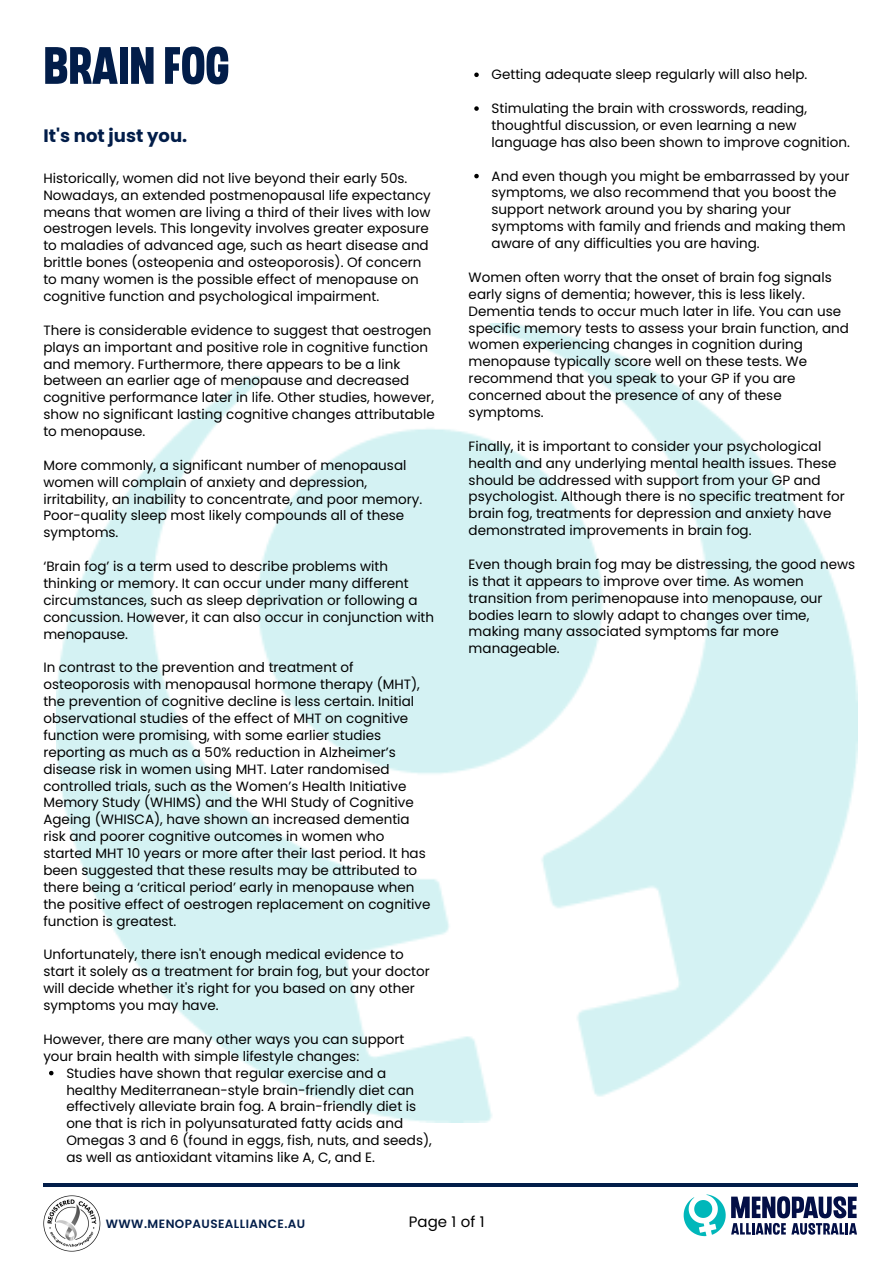
<style>
.page{position:relative;width:894px;height:1264px;background:#fff}
.page>*{position:absolute;margin:0;border:0;box-sizing:border-box;transform-origin:0 0}
.t1{font:52.5px "CHEDROS";color:#021d49}
.t2{font:700 18px "Poppins";color:#021d49}
.t3{font:15px "Poppins";color:#000}
.t4{font:13.5px/16.8px "Poppins";color:#000}
.t5{font:600 12px "Poppins";letter-spacing:.035em;color:#021d49}
</style>
<div class="page">
<svg style="left:731px;top:1196px;width:125px;height:38px"></svg>
<svg style="left:683px;top:1194px;width:42px;height:42px"></svg>
<hr style="left:43px;top:1183px;width:814px;height:4px;background:#021d49">
<img style="left:56px;top:323px;width:801px;height:799px">
<img style="left:43px;top:1195px;width:58px;height:57px">
<svg style="left:49px;top:1070px;width:4px;height:5px"></svg>
<svg style="left:474px;top:73px;width:4px;height:4px"></svg>
<svg style="left:474px;top:106px;width:4px;height:5px"></svg>
<svg style="left:474px;top:174px;width:4px;height:4px"></svg>
<p class="t1" style="left:43px;top:44px;width:187px">BRAIN FOG</p>
<p class="t2" style="left:43px;top:123px;width:145px">It's not just you.</p>
<p class="t4" style="left:43px;top:170px;width:389px">Historically, women did not live beyond their early 50s.<br>Nowadays, an extended postmenopausal life expectancy means that women are living a third of their lives with low oestrogen levels. This longevity involves greater exposure to maladies of advanced age, such as heart disease and brittle bones (osteopenia and osteoporosis). Of concern to many women is the possible effect of menopause on cognitive function and psychological impairment.</p>
<p class="t4" style="left:43px;top:321px;width:393px">There is considerable evidence to suggest that oestrogen plays an important and positive role in cognitive function and memory. Furthermore, there appears to be a link between an earlier age of menopause and decreased cognitive performance later in life. Other studies, however, show no significant lasting cognitive changes attributable to menopause.</p>
<p class="t4" style="left:43px;top:456px;width:380px">More commonly, a significant number of menopausal women will complain of anxiety and depression, irritability, an inability to concentrate, and poor memory.<br>Poor-quality sleep most likely compounds all of these symptoms.</p>
<h4 class="t4" style="left:43px;top:558px;width:392px">‘Brain fog’ is a term used to describe problems with thinking or memory. It can occur under many different circumstances, such as sleep deprivation or following a concussion. However, it can also occur in conjunction with menopause.</h4>
<h4 class="t4" style="left:43px;top:659px;width:388px">In contrast to the prevention and treatment of osteoporosis with menopausal hormone therapy (MHT), the prevention of cognitive decline is less certain. Initial observational studies of the effect of MHT on cognitive function were promising, with some earlier studies reporting as much as a 50% reduction in Alzheimer’s disease risk in women using MHT. Later randomised controlled trials, such as the Women’s Health Initiative Memory Study (WHIMS) and the WHI Study of Cognitive Ageing (WHISCA), have shown an increased dementia risk and poorer cognitive outcomes in women who started MHT 10 years or more after their last period. It has been suggested that these results may be attributed to there being a ‘critical period’ early in menopause when the positive effect of oestrogen replacement on cognitive function is greatest.</h4>
<h4 class="t4" style="left:43px;top:946px;width:388px">Unfortunately, there isn't enough medical evidence to start it solely as a treatment for brain fog, but your doctor will decide whether it's right for you based on any other symptoms you may have.</h4>
<h2 class="t4" style="left:43px;top:1030px;width:362px">However, there are many other ways you can support your brain health with simple lifestyle changes:</h2>
<h4 class="t4" style="left:66px;top:1064px;width:367px">Studies have shown that regular exercise and a healthy Mediterranean-style brain-friendly diet can effectively alleviate brain fog. A brain-friendly diet is one that is rich in polyunsaturated fatty acids and Omegas 3 and 6 (found in eggs, fish, nuts, and seeds), as well as antioxidant vitamins like A, C, and E.</h4>
<h4 class="t4" style="left:491px;top:66px;width:317px">Getting adequate sleep regularly will also help.</h4>
<h4 class="t4" style="left:491px;top:100px;width:359px">Stimulating the brain with crosswords, reading, thoughtful discussion, or even learning a new language has also been shown to improve cognition.</h4>
<h4 class="t4" style="left:491px;top:167px;width:359px">And even though you might be embarrassed by your symptoms, we also recommend that you boost the support network around you by sharing your symptoms with family and friends and making them aware of any difficulties you are having.</h4>
<h4 class="t4" style="left:468px;top:269px;width:382px">Women often worry that the onset of brain fog signals early signs of dementia; however, this is less likely.<br>Dementia tends to occur much later in life. You can use specific memory tests to assess your brain function, and women experiencing changes in cognition during menopause typically score well on these tests. We recommend that you speak to your GP if you are concerned about the presence of any of these symptoms.</h4>
<h4 class="t4" style="left:468px;top:437px;width:378px">Finally, it is important to consider your psychological health and any underlying mental health issues. These should be addressed with support from your GP and psychologist. Although there is no specific treatment for brain fog, treatments for depression and anxiety have demonstrated improvements in brain fog.</h4>
<h4 class="t4" style="left:468px;top:556px;width:388px">Even though brain fog may be distressing, the good news is that it appears to improve over time. As women transition from perimenopause into menopause, our bodies learn to slowly adapt to changes over time, making many associated symptoms far more manageable.</h4>
<p class="t5" style="left:106px;top:1215px;width:201px">WWW.MENOPAUSEALLIANCE.AU</p>
<p class="t3" style="left:409px;top:1211px;width:77px">Page 1 of 1</p>
</div>
